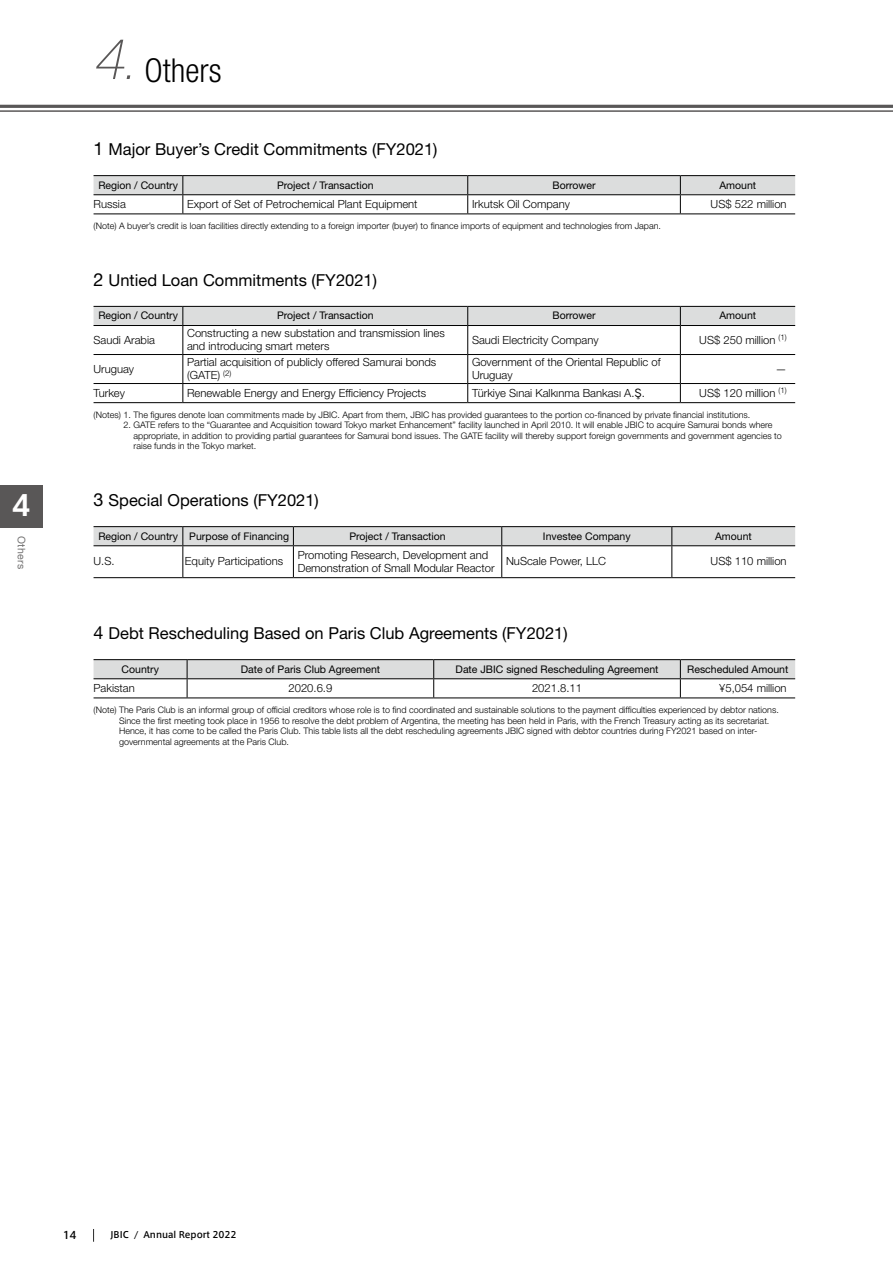
<style>
.page{position:relative;width:893px;height:1263px;background:#fff}
.page>*{position:absolute;margin:0;border:0;box-sizing:border-box;transform-origin:0 0}
.t1{font:300 condensed 33px "Helvetica Neue LT Std";color:#000}
.t2{font:700 28.5px "Axis Std";color:#fff}
.t3{font:16.5px "Helvetica Neue LT Std";color:#000}
.t4{font:300 11.25px/13.5px "Helvetica Neue LT Std";color:#000}
.t5{font:10.5px "Helvetica Neue LT Std";color:#000}
.t6{font:10.5px "Helvetica Neue LT Std";letter-spacing:.03em;color:#727171}
.t7{font:500 10.5px "Axis Latin Pro";color:#000}
.t8{font:300 9px/10.5px "Helvetica Neue LT Std";color:#000}
.t9{font:500 9px "Axis Latin Pro";color:#000}
.s1{font-family:"Axis Latin Pro";font-weight:200;font-style:italic;font-stretch:normal;font-size:51px;color:#595757}
.s2{font-size:18px}
.s3{font-family:"MPFB Benton Sans";font-weight:400}
</style>
<div class="page">
<hr style="left:0;top:105px;width:893px;height:3px;background:#595757">
<hr style="left:0;top:110px;width:893px;height:2px;background:#595757">
<hr style="left:94px;top:175px;width:89px;height:1px;background:#000">
<hr style="left:183px;top:175px;width:285px;height:1px;background:#000">
<hr style="left:468px;top:175px;width:212px;height:1px;background:#000">
<hr style="left:680px;top:175px;width:115px;height:1px;background:#000">
<svg style="left:94px;top:176px;width:701px;height:37px"></svg>
<hr style="left:94px;top:194px;width:89px;height:1px;background:#000">
<hr style="left:183px;top:194px;width:285px;height:1px;background:#000">
<hr style="left:468px;top:194px;width:212px;height:1px;background:#000">
<hr style="left:680px;top:194px;width:115px;height:1px;background:#000">
<hr style="left:94px;top:213px;width:89px;height:1px;background:#000">
<hr style="left:183px;top:213px;width:285px;height:1px;background:#000">
<hr style="left:468px;top:213px;width:212px;height:1px;background:#000">
<hr style="left:680px;top:213px;width:115px;height:1px;background:#000">
<svg style="left:94px;top:306px;width:701px;height:96px"></svg>
<hr style="left:94px;top:325px;width:89px;height:1px;background:#000">
<hr style="left:183px;top:325px;width:285px;height:1px;background:#000">
<hr style="left:468px;top:325px;width:212px;height:1px;background:#000">
<hr style="left:680px;top:325px;width:115px;height:1px;background:#000">
<hr style="left:94px;top:354px;width:89px;height:1px;background:#000">
<hr style="left:183px;top:354px;width:285px;height:1px;background:#000">
<hr style="left:468px;top:354px;width:212px;height:1px;background:#000">
<hr style="left:680px;top:354px;width:115px;height:1px;background:#000">
<hr style="left:94px;top:383px;width:89px;height:1px;background:#000">
<hr style="left:183px;top:383px;width:285px;height:1px;background:#000">
<hr style="left:468px;top:383px;width:212px;height:1px;background:#000">
<hr style="left:680px;top:383px;width:115px;height:1px;background:#000">
<hr style="left:94px;top:402px;width:89px;height:1px;background:#000">
<hr style="left:183px;top:402px;width:285px;height:1px;background:#000">
<hr style="left:468px;top:402px;width:212px;height:1px;background:#000">
<hr style="left:680px;top:402px;width:115px;height:1px;background:#000">
<hr style="left:94px;top:526px;width:89px;height:1px;background:#000">
<hr style="left:183px;top:526px;width:110px;height:1px;background:#000">
<hr style="left:293px;top:526px;width:209px;height:1px;background:#000">
<hr style="left:502px;top:526px;width:170px;height:1px;background:#000">
<hr style="left:672px;top:526px;width:123px;height:1px;background:#000">
<div style="left:94px;top:527px;width:701px;height:18px;background:#dcdddd"></div>
<hr style="left:182px;top:546px;width:1px;height:31px;background:#000">
<hr style="left:293px;top:546px;width:1px;height:31px;background:#000">
<hr style="left:501px;top:546px;width:1px;height:31px;background:#000">
<hr style="left:671px;top:546px;width:1px;height:31px;background:#000">
<hr style="left:94px;top:545px;width:89px;height:1px;background:#000">
<hr style="left:183px;top:545px;width:110px;height:1px;background:#000">
<hr style="left:293px;top:545px;width:209px;height:1px;background:#000">
<hr style="left:502px;top:545px;width:170px;height:1px;background:#000">
<hr style="left:672px;top:545px;width:123px;height:1px;background:#000">
<hr style="left:94px;top:577px;width:89px;height:1px;background:#000">
<hr style="left:183px;top:577px;width:110px;height:1px;background:#000">
<hr style="left:293px;top:577px;width:209px;height:1px;background:#000">
<hr style="left:502px;top:577px;width:170px;height:1px;background:#000">
<hr style="left:672px;top:577px;width:123px;height:1px;background:#000">
<hr style="left:94px;top:659px;width:93px;height:1px;background:#000">
<hr style="left:187px;top:659px;width:247px;height:1px;background:#000">
<hr style="left:434px;top:659px;width:246px;height:1px;background:#000">
<hr style="left:680px;top:659px;width:115px;height:1px;background:#000">
<svg style="left:94px;top:660px;width:701px;height:37px"></svg>
<hr style="left:94px;top:678px;width:93px;height:1px;background:#000">
<hr style="left:187px;top:678px;width:247px;height:1px;background:#000">
<hr style="left:434px;top:678px;width:246px;height:1px;background:#000">
<hr style="left:680px;top:678px;width:115px;height:1px;background:#000">
<hr style="left:94px;top:697px;width:93px;height:1px;background:#000">
<hr style="left:187px;top:697px;width:247px;height:1px;background:#000">
<hr style="left:434px;top:697px;width:246px;height:1px;background:#000">
<hr style="left:680px;top:697px;width:115px;height:1px;background:#000">
<div style="left:0;top:485px;width:43px;height:42px;background:#595757"></div>
<svg style="left:93px;top:1229px;width:1px;height:13px"></svg>
<h2 class="t2" style="left:12px;top:484px;width:21px">4</h2>
<p class="t6" style="left:28px;top:536px;width:35px;rotate:90deg">Others</p>
<h1 class="t1" style="left:94px;top:52px;width:130px"><span class="s1">4.</span> Others</h1>
<h3 class="t3" style="left:94px;top:140px;width:345px"><span class="s2">1</span> Major Buyer’s Credit Commitments (FY2021)</h3>
<p class="t5" style="left:98px;top:179px;width:81px">Region / Country</p>
<p class="t5" style="left:277px;top:179px;width:98px">Project / Transaction</p>
<p class="t5" style="left:552px;top:179px;width:45px">Borrower</p>
<p class="t5" style="left:719px;top:179px;width:38px">Amount</p>
<p class="t4" style="left:94px;top:197px;width:34px">Russia</p>
<p class="t4" style="left:187px;top:197px;width:232px">Export of Set of Petrochemical Plant Equipment</p>
<p class="t4" style="left:472px;top:197px;width:99px">Irkutsk Oil Company</p>
<p class="t4" style="left:711px;top:197px;width:78px">US$ 522 million</p>
<p class="t8" style="left:94px;top:220px;width:569px">(Note) A buyer’s credit is loan facilities directly extending to a foreign importer (buyer) to finance imports of equipment and technologies from Japan.</p>
<h3 class="t3" style="left:94px;top:270px;width:285px"><span class="s2">2</span> Untied Loan Commitments (FY2021)</h3>
<p class="t5" style="left:98px;top:309px;width:81px">Region / Country</p>
<p class="t5" style="left:277px;top:309px;width:98px">Project / Transaction</p>
<p class="t5" style="left:552px;top:309px;width:45px">Borrower</p>
<p class="t5" style="left:719px;top:309px;width:38px">Amount</p>
<p class="t4" style="left:94px;top:333px;width:63px">Saudi Arabia</p>
<p class="t4" style="left:187px;top:326px;width:259px">Constructing a new substation and transmission lines and introducing smart meters</p>
<p class="t4" style="left:472px;top:333px;width:128px">Saudi Electricity Company</p>
<p class="t4" style="left:699px;top:333px;width:89px">US$ 250 million <sup>(1)</sup></p>
<p class="t4" style="left:94px;top:362px;width:42px">Uruguay</p>
<p class="t4" style="left:187px;top:355px;width:251px">Partial acquisition of publicly offered Samurai bonds (GATE) <sup>(2)</sup></p>
<p class="t4" style="left:472px;top:355px;width:190px">Government of the Oriental Republic of<br>Uruguay</p>
<p class="t4" style="left:775px;top:362px;width:13px">—</p>
<p class="t4" style="left:94px;top:386px;width:33px">Turkey</p>
<p class="t4" style="left:187px;top:386px;width:241px">Renewable Energy and Energy Efficiency Projects</p>
<p class="t4" style="left:472px;top:386px;width:174px">Türkiye Sınai Kalkınma Bankası A.<span class="s3">Ş</span>.</p>
<p class="t4" style="left:699px;top:386px;width:89px">US$ 120 million <sup>(1)</sup></p>
<p class="t8" style="left:94px;top:409px;width:658px">(Notes) 1. The figures denote loan commitments made by JBIC. Apart from them, JBIC has provided guarantees to the portion co-financed by private financial institutions.</p>
<p class="t8" style="left:134px;top:420px;width:650px;text-indent:-10px">2. GATE refers to the “Guarantee and Acquisition toward Tokyo market Enhancement” facility launched in April 2010. It will enable JBIC to acquire Samurai bonds where appropriate, in addition to providing partial guarantees for Samurai bond issues. The GATE facility will thereby support foreign governments and government agencies to raise funds in the Tokyo market.</p>
<h3 class="t3" style="left:94px;top:491px;width:227px"><span class="s2">3</span> Special Operations (FY2021)</h3>
<p class="t5" style="left:98px;top:530px;width:192px">Region / Country Purpose of Financing</p>
<p class="t5" style="left:349px;top:530px;width:98px">Project / Transaction</p>
<p class="t5" style="left:543px;top:530px;width:89px">Investee Company</p>
<p class="t5" style="left:715px;top:530px;width:38px">Amount</p>
<p class="t4" style="left:94px;top:554px;width:23px">U.S.</p>
<p class="t4" style="left:185px;top:554px;width:100px">Equity Participations</p>
<p class="t4" style="left:298px;top:548px;width:198px">Promoting Research, Development and<br>Demonstration of Small Modular Reactor</p>
<p class="t4" style="left:506px;top:554px;width:102px">NuScale Power, LLC</p>
<p class="t4" style="left:711px;top:554px;width:78px">US$ 110 million</p>
<h3 class="t3" style="left:94px;top:624px;width:476px"><span class="s2">4</span> Debt Rescheduling Based on Paris Club Agreements (FY2021)</h3>
<p class="t5" style="left:122px;top:663px;width:39px">Country</p>
<p class="t5" style="left:241px;top:663px;width:141px">Date of Paris Club Agreement</p>
<p class="t5" style="left:456px;top:663px;width:204px">Date JBIC signed Rescheduling Agreement</p>
<p class="t5" style="left:687px;top:663px;width:103px">Rescheduled Amount</p>
<p class="t4" style="left:94px;top:681px;width:43px">Pakistan</p>
<p class="t4" style="left:289px;top:681px;width:45px">2020.6.9</p>
<p class="t4" style="left:532px;top:681px;width:52px">2021.8.11</p>
<p class="t4" style="left:719px;top:681px;width:69px">¥5,054 million</p>
<p class="t8" style="left:119px;top:704px;width:661px;text-indent:-26px">(Note) The Paris Club is an informal group of official creditors whose role is to find coordinated and sustainable solutions to the payment difficulties experienced by debtor nations.<br>Since the first meeting took place in 1956 to resolve the debt problem of Argentina, the meeting has been held in Paris, with the French Treasury acting as its secretariat.<br>Hence, it has come to be called the Paris Club. This table lists all the debt rescheduling agreements JBIC signed with debtor countries during FY2021 based on inter&shy;governmental agreements at the Paris Club.</p>
<p class="t7" style="left:63px;top:1229px;width:15px">14</p>
<p class="t9" style="left:111px;top:1229px;width:128px">JBIC / Annual Report 2022</p>
</div>
